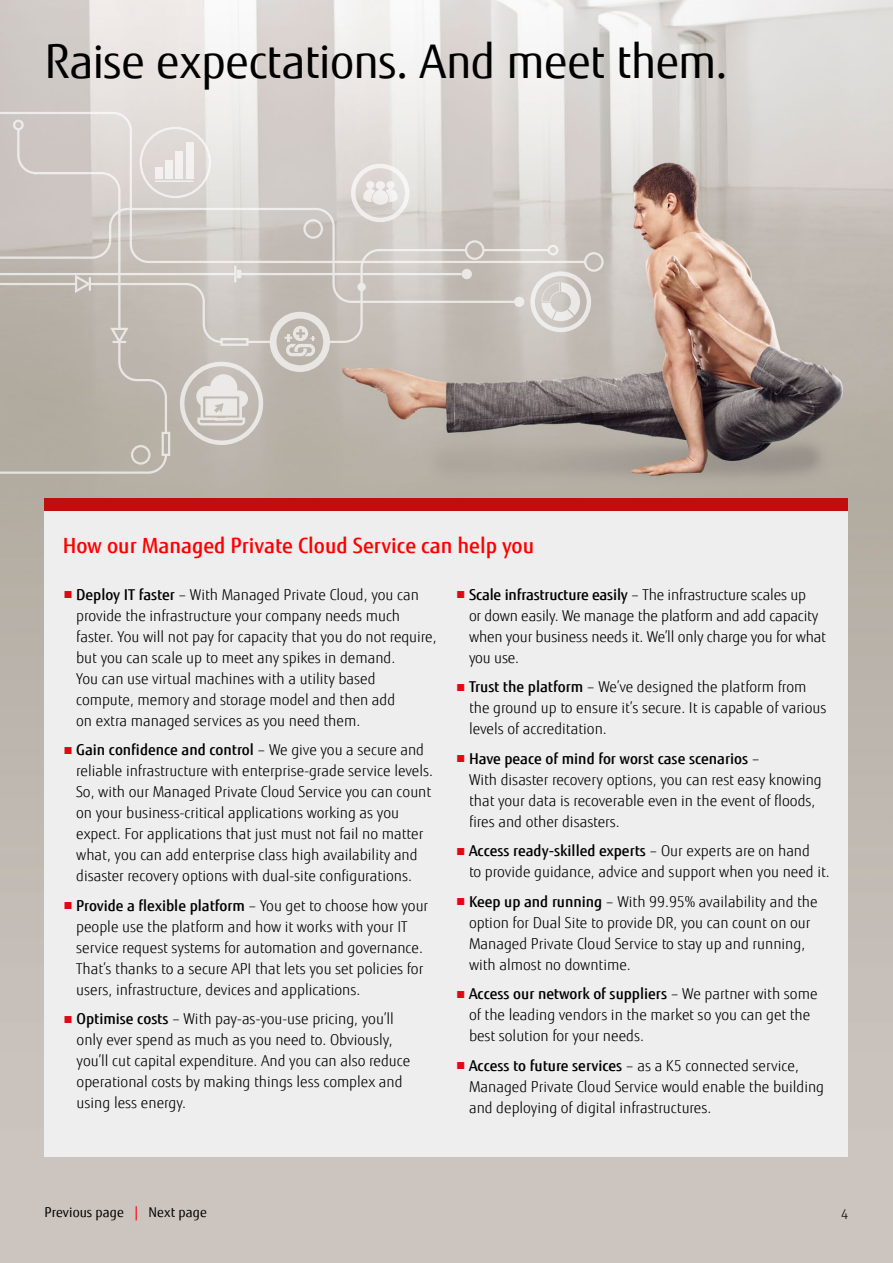
<style>
.page{position:relative;width:893px;height:1263px;background:#fff}
.page>*{position:absolute;margin:0;border:0;box-sizing:border-box;transform-origin:0 0}
.t1{font:46.5px "Fujitsu Sans";letter-spacing:-.015em;color:#000}
.t2{font:500 21px "Fujitsu Sans";color:#f00}
.t3{font:300 15px/21px "Fujitsu Sans";color:#000}
.t4{font:13.5px "Fujitsu Sans";letter-spacing:.005em;color:#000}
.t5{font:300 13.5px "Fujitsu Sans";color:#000}
.s1{font-size:13.5px;color:#e30613}
.s2{font-weight:500}
.s3{color:#f00}
</style>
<div class="page">
<img style="left:0;top:0;width:893px;height:1263px">
<div style="left:270px;top:312px;width:60px;height:60px;border:7px solid #fff;border-radius:50%"></div>
<div style="left:180px;top:362px;width:83px;height:83px;border:4px solid #fff;border-radius:50%"></div>
<div style="left:220px;top:338px;width:29px;height:8px;border:2px solid #fff"></div>
<hr style="left:247px;top:341px;width:27px;height:2px;background:#fff">
<svg style="left:324px;top:304px;width:144px;height:40px;background:#c7c0ba"></svg>
<div style="left:514px;top:297px;width:10px;height:10px;background:#edecea;border-radius:50%"></div>
<svg style="left:0;top:264px;width:517px;height:40px;background:#c9c3bc"></svg>
<div style="left:584px;top:252px;width:20px;height:20px;border:2px solid #fff;border-radius:50%"></div>
<div style="left:131px;top:445px;width:20px;height:20px;border:2px solid #fff;border-radius:50%"></div>
<div style="left:530px;top:271px;width:61px;height:61px;border:4px solid #fff;border-radius:50%"></div>
<svg style="left:0;top:111px;width:587px;height:153px;background:#d7d2ce"></svg>
<svg style="left:363px;top:181px;width:35px;height:24px"></svg>
<svg style="left:285px;top:326px;width:30px;height:30px"></svg>
<div style="left:13px;top:120px;width:11px;height:10px;border:2px solid #fff;border-radius:50%"></div>
<svg style="left:0;top:453px;width:168px;height:22px;background:#b9b4a9"></svg>
<div style="left:162px;top:432px;width:8px;height:24px;border:2px solid #fff"></div>
<svg style="left:16px;top:127px;width:232px;height:308px;background:#cac4be"></svg>
<svg style="left:541px;top:282px;width:39px;height:39px;background:#d9d6d2"></svg>
<div style="left:45px;top:498px;width:803px;height:658px;background:#eee"></div>
<div style="left:45px;top:498px;width:803px;height:13px;background:#c00d0e"></div>
<h1 class="t1" style="left:45px;top:34px;width:685px">Raise expectations. And meet them.</h1>
<h2 class="t2" style="left:63px;top:533px;width:473px">How our Managed Private Cloud Service can help you</h2>
<p class="t3" style="left:76px;top:584px;width:362px;text-indent:-14px"><span class="s1">■</span> <span class="s2">Deploy IT faster</span> – With Managed Private Cloud, you can provide the infrastructure your company needs much faster. You will not pay for capacity that you do not require, but you can scale up to meet any spikes in demand.<br>You can use virtual machines with a utility based compute, memory and storage model and then add<br>on extra managed services as you need them.</p>
<p class="t3" style="left:76px;top:740px;width:358px;text-indent:-14px"><span class="s1">■</span> <span class="s2">Gain confidence and control</span> – We give you a secure and reliable infrastructure with enterprise-grade service levels.<br>So, with our Managed Private Cloud Service you can count on your business-critical applications working as you expect. For applications that just must not fail no matter what, you can add enterprise class high availability and disaster recovery options with dual-site configurations.</p>
<p class="t3" style="left:76px;top:895px;width:354px;text-indent:-14px"><span class="s1">■</span> <span class="s2">Provide a flexible platform</span> – You get to choose how your people use the platform and how it works with your IT service request systems for automation and governance.<br>That’s thanks to a secure API that lets you set policies for users, infrastructure, devices and applications.</p>
<p class="t3" style="left:77px;top:1009px;width:335px;text-indent:-14px"><span class="s1">■</span> <span class="s2">Optimise costs</span> – With pay-as-you-use pricing, you’ll only ever spend as much as you need to. Obviously, you’ll cut capital expenditure. And you can also reduce operational costs by making things less complex and using less energy.</p>
<p class="t3" style="left:469px;top:584px;width:358px;text-indent:-14px"><span class="s1">■</span> <span class="s2">Scale infrastructure easily</span> – The infrastructure scales up<br>or down easily. We manage the platform and add capacity when your business needs it. We’ll only charge you for what you use.</p>
<p class="t3" style="left:469px;top:677px;width:359px;text-indent:-14px"><span class="s1">■</span> <span class="s2">Trust the platform</span> – We’ve designed the platform from the ground up to ensure it’s secure. It is capable of various levels of accreditation.</p>
<p class="t3" style="left:469px;top:748px;width:354px;text-indent:-14px"><span class="s1">■</span> <span class="s2">Have peace of mind for worst case scenarios</span> –<br>With disaster recovery options, you can rest easy knowing that your data is recoverable even in the event of floods, fires and other disasters.</p>
<p class="t3" style="left:469px;top:841px;width:362px;text-indent:-14px"><span class="s1">■</span> <span class="s2">Access ready-skilled experts</span> – Our experts are on hand<br>to provide guidance, advice and support when you need it.</p>
<p class="t3" style="left:469px;top:891px;width:350px;text-indent:-14px"><span class="s1">■</span> <span class="s2">Keep up and running</span> – With 99.95% availability and the option for Dual Site to provide DR, you can count on our Managed Private Cloud Service to stay up and running, with almost no downtime.</p>
<p class="t3" style="left:469px;top:984px;width:350px;text-indent:-14px"><span class="s1">■</span> <span class="s2">Access our network of suppliers</span> – We partner with some of the leading vendors in the market so you can get the best solution for your needs.</p>
<p class="t3" style="left:469px;top:1055px;width:357px;text-indent:-14px"><span class="s1">■</span> <span class="s2">Access to future services</span> – as a K5 connected service,<br>Managed Private Cloud Service would enable the building and deploying of digital infrastructures.</p>
<p class="t4" style="left:45px;top:1204px;width:164px">Previous page <span class="s3">|</span> Next page</p>
<p class="t5" style="left:841px;top:1206px;width:9px">4</p>
</div>
